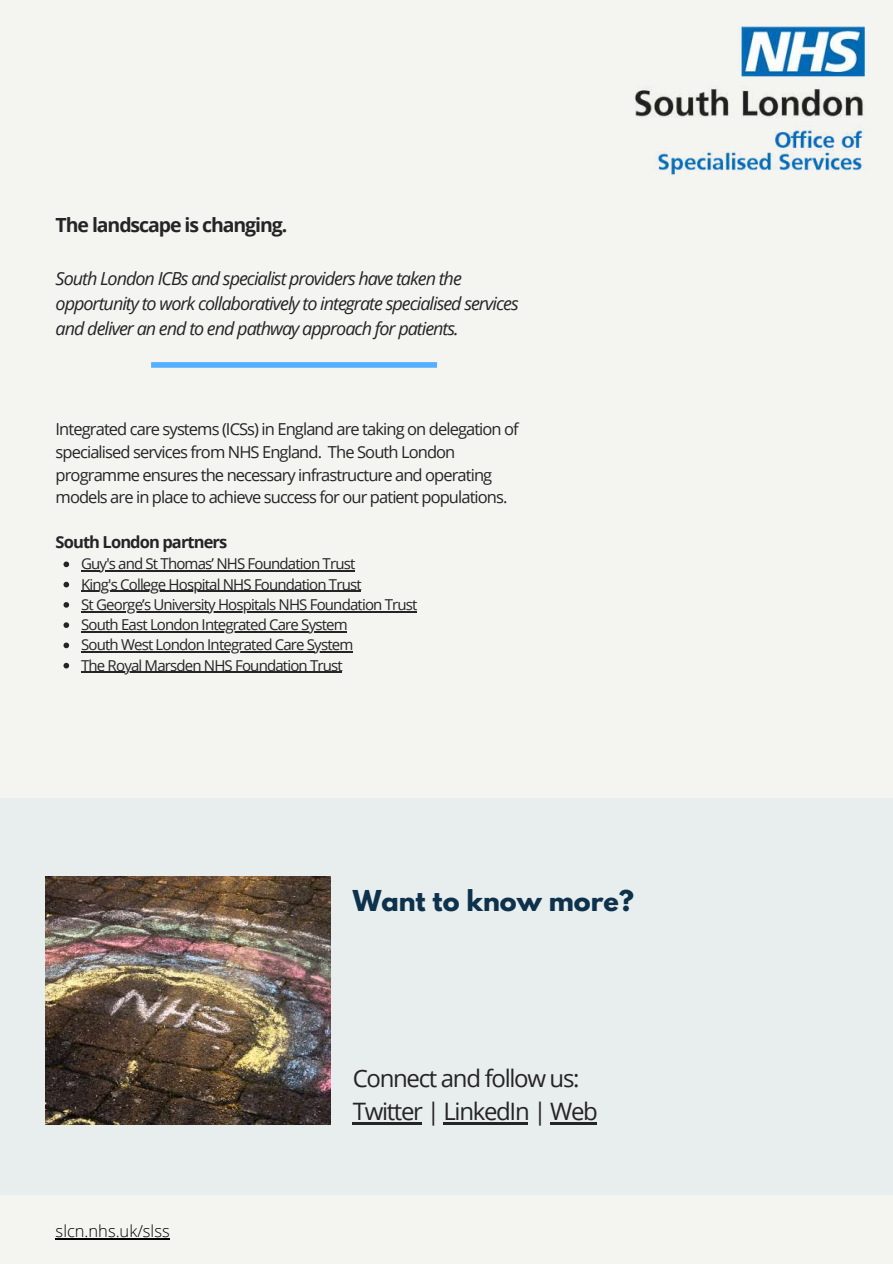
<style>
.page{position:relative;width:893px;height:1264px;background:#fff}
.page>*{position:absolute;margin:0;border:0;box-sizing:border-box;transform-origin:0 0}
.t1{font:700 25.5px "League Spartan";color:#0e324c}
.t2{font:24px/32.7px "Open Sans";letter-spacing:-.055em;color:#252426}
.t3{font:700 19.5px "Open Sans";letter-spacing:-.055em;color:#252426}
.t4{font:italic 18px/24.8px "Open Sans";letter-spacing:-.055em;color:#252426}
.t5{font:16.5px/22.5px "Open Sans";letter-spacing:-.055em;color:#252426}
.t6{font:700 16.5px "Open Sans";letter-spacing:-.055em;color:#252426}
.t7{font:300 16.5px "Open Sans";color:#000}
.t8{font:15px/20.2px "Open Sans";letter-spacing:-.055em;color:#252426}
</style>
<div class="page">
<div style="left:0;top:0;width:892px;height:1263px;background:#f4f5f0"></div>
<div style="left:151px;top:362px;width:286px;height:6px;background:#56aeff"></div>
<div style="left:0;top:798px;width:892px;height:396px;background:#e8edee"></div>
<img style="left:635px;top:26px;width:229px;height:149px">
<img style="left:45px;top:876px;width:285px;height:248px">
<svg style="left:63px;top:561px;width:6px;height:6px"></svg>
<hr style="left:81px;top:570px;width:273px;height:1px;background:#252426">
<svg style="left:63px;top:582px;width:6px;height:5px"></svg>
<hr style="left:81px;top:591px;width:280px;height:1px;background:#252426">
<svg style="left:63px;top:602px;width:6px;height:5px"></svg>
<hr style="left:81px;top:611px;width:335px;height:1px;background:#252426">
<svg style="left:63px;top:622px;width:6px;height:6px"></svg>
<hr style="left:81px;top:631px;width:266px;height:1px;background:#252426">
<svg style="left:63px;top:642px;width:6px;height:6px"></svg>
<hr style="left:81px;top:651px;width:271px;height:1px;background:#252426">
<svg style="left:63px;top:663px;width:6px;height:5px"></svg>
<hr style="left:81px;top:672px;width:261px;height:1px;background:#252426">
<hr style="left:353px;top:1122px;width:69px;height:2px;background:#252426">
<hr style="left:443px;top:1122px;width:85px;height:2px;background:#252426">
<hr style="left:550px;top:1122px;width:46px;height:2px;background:#252426">
<hr style="left:56px;top:1237px;width:114px;height:2px;background:#000">
<h3 class="t3" style="left:56px;top:211px;width:233px">The landscape is changing.</h3>
<p class="t4" style="left:56px;top:266px;width:464px">South London ICBs and specialist providers have taken the opportunity to work collaboratively to integrate specialised services and deliver an end to end pathway approach for patients.</p>
<p class="t5" style="left:56px;top:418px;width:464px">Integrated care systems (ICSs) in England are taking on delegation of specialised services from NHS England. The South London programme ensures the necessary infrastructure and operating models are in place to achieve success for our patient populations.</p>
<p class="t6" style="left:56px;top:530px;width:173px">South London partners</p>
<p class="t8" style="left:81px;top:553px;width:338px">Guy's and St Thomas’ NHS Foundation Trust<br>King's College Hospital NHS Foundation Trust<br>St George’s University Hospitals NHS Foundation Trust South East London Integrated Care System<br>South West London Integrated Care System<br>The Royal Marsden NHS Foundation Trust</p>
<h1 class="t1" style="left:353px;top:888px;width:283px">Want to know more?</h1>
<p class="t7" style="left:56px;top:1219px;width:116px">slcn.nhs.uk/slss</p>
<h2 class="t2" style="left:353px;top:1061px;width:247px">Connect and follow us:<br>Twitter | LinkedIn | Web</h2>
</div>
